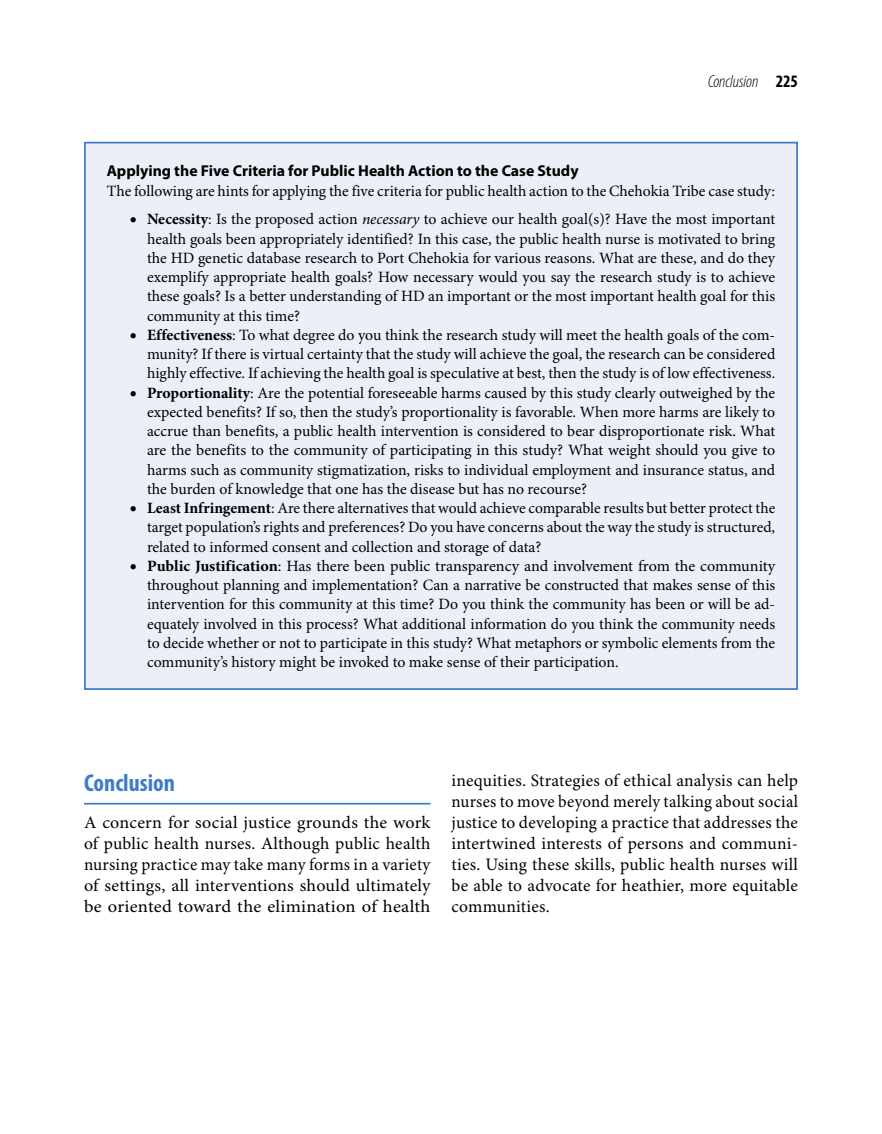
<style>
.page{position:relative;width:882px;height:1134px;background:#fff}
.page>*{position:absolute;margin:0;border:0;box-sizing:border-box;transform-origin:0 0}
.t1{font:700 condensed 24.5px "Myriad Pro";color:#407cc9}
.TXL{font:17.5px/21px "Minion Pro";letter-spacing:.01em;color:#000;text-align:justify}
.t2{font:italic 300 condensed 17.5px "Myriad Pro";letter-spacing:-.005em;color:#000}
.CS_TXL{font:15.75px/19.2px "Minion Pro";letter-spacing:-.005em;color:#000;text-align:justify}
.CS_H1{font:700 15.75px "Myriad Pro";color:#000}
.s1{font-weight:700;font-style:normal}
.s2{font-weight:700;font-size:19.25px}
.s3{font-weight:700}
.s4{font-style:italic}
</style>
<div class="page">
<div style="left:85px;top:143px;width:712px;height:546px;background:#eceff7"></div>
<hr style="left:84px;top:803px;width:346px;height:2px;background:#407cc9">
<p class="t2" style="left:708px;top:72px;width:91px">Conclusion <span class="s1">225</span></p>
<p class="CS_H1" style="left:107px;top:162px;width:473px">Applying the Five Criteria for Public Health Action to the Case Study</p>
<p class="CS_TXL" style="left:107px;top:182px;width:670px">The following are hints for applying the five criteria for public health action to the Chehokia Tribe case study:</p>
<p class="CS_TXL" style="left:147px;top:210px;width:630px;text-indent:-18px"><span class="s2">•</span> <span class="s3">Necessity</span>: Is the proposed action <span class="s4">necessary</span> to achieve our health goal(s)? Have the most important health goals been appropriately identified? In this case, the public health nurse is motivated to bring the HD genetic database research to Port Chehokia for various reasons. What are these, and do they exemplify appropriate health goals? How necessary would you say the research study is to achieve these goals? Is a better understanding of HD an important or the most important health goal for this community at this time?</p>
<p class="CS_TXL" style="left:147px;top:326px;width:630px;text-indent:-18px"><span class="s2">•</span> <span class="s3">Effectiveness</span>: To what degree do you think the research study will meet the health goals of the com&shy;munity? If there is virtual certainty that the study will achieve the goal, the research can be considered highly effective. If achieving the health goal is speculative at best, then the study is of low effectiveness.</p>
<p class="CS_TXL" style="left:147px;top:384px;width:630px;text-indent:-18px"><span class="s2">•</span> <span class="s3">Proportionality</span>: Are the potential foreseeable harms caused by this study clearly outweighed by the expected benefits? If so, then the study’s proportionality is favorable. When more harms are likely to accrue than benefits, a public health intervention is considered to bear disproportionate risk. What are the benefits to the community of participating in this study? What weight should you give to harms such as community stigmatization, risks to individual employment and insurance status, and the burden of knowledge that one has the disease but has no recourse?</p>
<p class="CS_TXL" style="left:147px;top:499px;width:630px;text-indent:-18px"><span class="s2">•</span> <span class="s3">Least Infringement</span>: Are there alternatives that would achieve comparable results but better protect the target population’s rights and preferences? Do you have concerns about the way the study is structured, related to informed consent and collection and storage of data?</p>
<p class="CS_TXL" style="left:147px;top:557px;width:630px;text-indent:-18px"><span class="s2">•</span> <span class="s3">Public Justification</span>: Has there been public transparency and involvement from the community throughout planning and implementation? Can a narrative be constructed that makes sense of this intervention for this community at this time? Do you think the community has been or will be ad&shy;equately involved in this process? What additional information do you think the community needs to decide whether or not to participate in this study? What metaphors or symbolic elements from the community’s history might be invoked to make sense of their participation.</p>
<h1 class="t1" style="left:84px;top:770px;width:93px">Conclusion</h1>
<p class="TXL" style="left:84px;top:813px;width:348px">A concern for social justice grounds the work of public health nurses. Although public health nursing practice may take many forms in a variety of settings, all interventions should ultimately be oriented toward the elimination of health</p>
<p class="TXL" style="left:452px;top:770px;width:348px">inequities. Strategies of ethical analysis can help nurses to move beyond merely talking about social justice to developing a practice that addresses the intertwined interests of persons and communi&shy;ties. Using these skills, public health nurses will be able to advocate for heathier, more equitable communities.</p>
</div>
